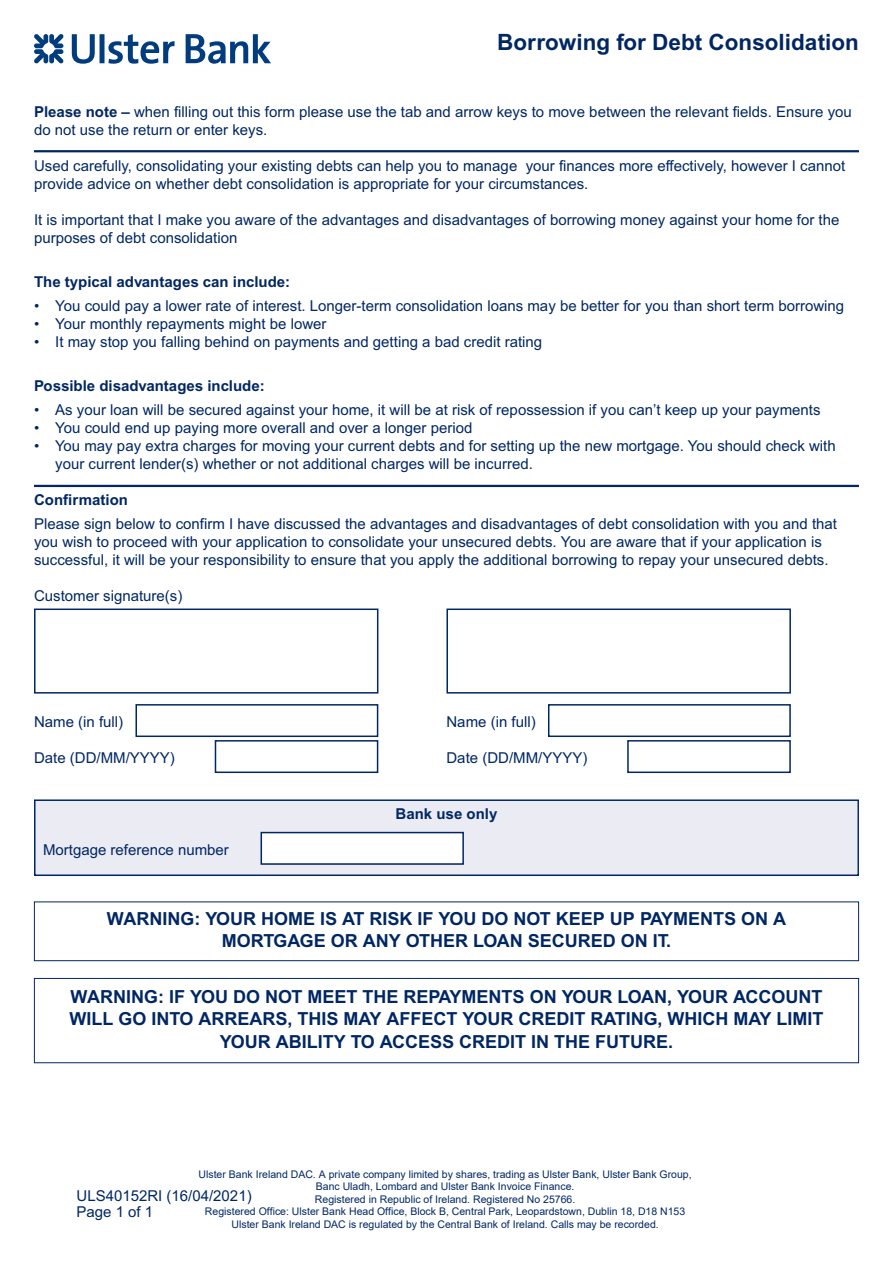
<style>
.page{position:relative;width:893px;height:1263px;background:#fff}
.page>*{position:absolute;margin:0;border:0;box-sizing:border-box;transform-origin:0 0}
.t1{font:700 22.5px "Arial";color:#002763}
.t2{font:700 18px/22.5px "Arial";color:#002763;text-align:center}
.t3{font:15px/18px "Arial";color:#002763}
.t4{font:700 15px "Arial";color:#002763}
.t5{font:10.5px/12.5px "Arial";color:#002763;text-align:center}
.s1{font-weight:700}
</style>
<div class="page">
<hr style="left:34px;top:150px;width:825px;height:2px;background:#002763">
<hr style="left:34px;top:485px;width:825px;height:2px;background:#002763">
<div style="left:34px;top:608px;width:344px;height:85px;border:2px solid #002763"></div>
<div style="left:446px;top:608px;width:345px;height:85px;border:2px solid #002763"></div>
<div style="left:135px;top:704px;width:243px;height:33px;border:2px solid #002763"></div>
<div style="left:215px;top:740px;width:163px;height:33px;border:2px solid #002763"></div>
<div style="left:627px;top:740px;width:164px;height:33px;border:2px solid #002763"></div>
<div style="left:548px;top:704px;width:243px;height:33px;border:2px solid #002763"></div>
<svg style="left:34px;top:34px;width:237px;height:30px"></svg>
<div style="left:36px;top:801px;width:821px;height:73px;background:#eaebf3"></div>
<div style="left:34px;top:799px;width:825px;height:77px;border:2px solid #002763"></div>
<div style="left:262px;top:833px;width:200px;height:30px;background:#fff"></div>
<div style="left:261px;top:832px;width:203px;height:33px;border:2px solid #002763"></div>
<div style="left:34px;top:901px;width:825px;height:60px;border:1px solid #002763"></div>
<div style="left:34px;top:978px;width:825px;height:85px;border:1px solid #002763"></div>
<h1 class="t1" style="left:497px;top:34px;width:363px">Borrowing for Debt Consolidation</h1>
<p class="t3" style="left:34px;top:103px;width:819px"><span class="s1">Please note –</span> when filling out this form please use the tab and arrow keys to move between the relevant fields. Ensure you do not use the return or enter keys.</p>
<p class="t3" style="left:34px;top:157px;width:813px">Used carefully, consolidating your existing debts can help you to manage your finances more effectively, however I cannot provide advice on whether debt consolidation is appropriate for your circumstances.</p>
<p class="t3" style="left:34px;top:211px;width:807px">It is important that I make you aware of the advantages and disadvantages of borrowing money against your home for the purposes of debt consolidation</p>
<p class="t4" style="left:34px;top:276px;width:258px">The typical advantages can include:</p>
<p class="t3" style="left:34px;top:297px;width:812px">• You could pay a lower rate of interest. Longer-term consolidation loans may be better for you than short term borrowing</p>
<p class="t3" style="left:34px;top:315px;width:294px">• Your monthly repayments might be lower</p>
<p class="t3" style="left:34px;top:333px;width:510px">• It may stop you falling behind on payments and getting a bad credit rating</p>
<p class="t4" style="left:34px;top:380px;width:232px">Possible disadvantages include:</p>
<p class="t3" style="left:34px;top:401px;width:788px">• As your loan will be secured against your home, it will be at risk of repossession if you can’t keep up your payments</p>
<p class="t3" style="left:34px;top:419px;width:440px">• You could end up paying more overall and over a longer period</p>
<p class="t3" style="left:55px;top:437px;width:782px;text-indent:-21px">• You may pay extra charges for moving your current debts and for setting up the new mortgage. You should check with your current lender(s) whether or not additional charges will be incurred.</p>
<p class="t4" style="left:34px;top:494px;width:96px">Confirmation</p>
<p class="t3" style="left:34px;top:515px;width:804px">Please sign below to confirm I have discussed the advantages and disadvantages of debt consolidation with you and that you wish to proceed with your application to consolidate your unsecured debts. You are aware that if your application is successful, it will be your responsibility to ensure that you apply the additional borrowing to repay your unsecured debts.</p>
<p class="t3" style="left:34px;top:587px;width:150px">Customer signature(s)</p>
<p class="t3" style="left:34px;top:713px;width:91px">Name (in full)</p>
<p class="t3" style="left:446px;top:713px;width:91px">Name (in full)</p>
<p class="t3" style="left:34px;top:749px;width:142px">Date (DD/MM/YYYY)</p>
<p class="t3" style="left:446px;top:749px;width:142px">Date (DD/MM/YYYY)</p>
<p class="t3" style="left:43px;top:841px;width:187px">Mortgage reference number</p>
<p class="t4" style="left:396px;top:808px;width:103px">Bank use only</p>
<p class="t2" style="left:107px;top:909px;width:681px">WARNING: YOUR HOME IS AT RISK IF YOU DO NOT KEEP UP PAYMENTS ON A<br>MORTGAGE OR ANY OTHER LOAN SECURED ON IT.</p>
<p class="t2" style="left:69px;top:987px;width:756px">WARNING: IF YOU DO NOT MEET THE REPAYMENTS ON YOUR LOAN, YOUR ACCOUNT<br>WILL GO INTO ARREARS, THIS MAY AFFECT YOUR CREDIT RATING, WHICH MAY LIMIT<br>YOUR ABILITY TO ACCESS CREDIT IN THE FUTURE.</p>
<p class="t5" style="left:199px;top:1168px;width:495px">Ulster Bank Ireland DAC. A private company limited by shares, trading as Ulster Bank, Ulster Bank Group, Banc Uladh, Lombard and Ulster Bank Invoice Finance.<br>Registered in Republic of Ireland. Registered No 25766.<br>Registered Office: Ulster Bank Head Office, Block B, Central Park, Leopardstown, Dublin 18, D18 N153<br>Ulster Bank Ireland DAC is regulated by the Central Bank of Ireland. Calls may be recorded.</p>
<p class="t3" style="left:77px;top:1188px;width:177px;line-height:16px">ULS40152RI (16/04/2021)<br>Page 1 of 1</p>
</div>
